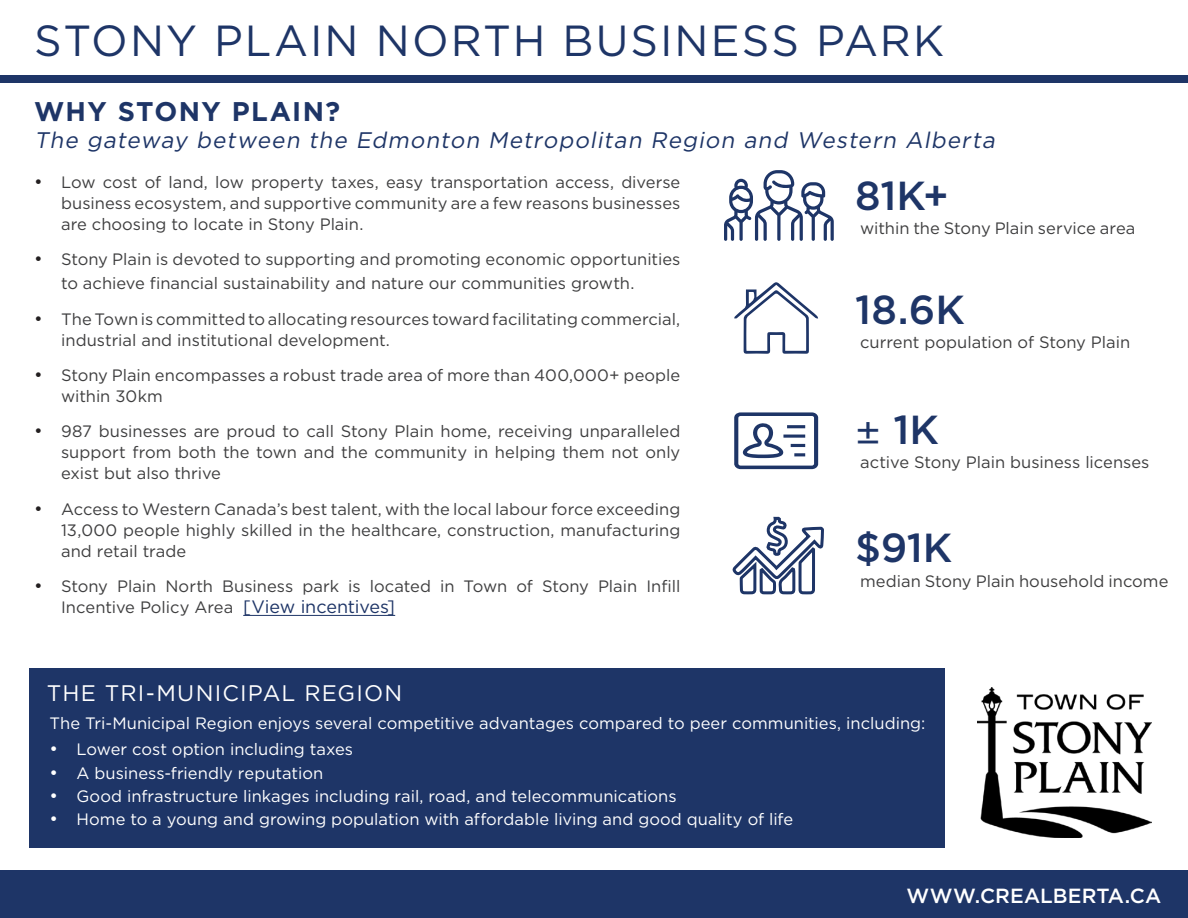
<style>
.page{position:relative;width:1188px;height:918px;background:#fff}
.page>*{position:absolute;margin:0;border:0;box-sizing:border-box;transform-origin:0 0}
.t1{font:43.5px "Gotham";letter-spacing:.045em;color:#1e3567}
.Bullets_Spaced_out{font:500 40.5px "Gotham";color:#1e3567}
.t2{font:700 27px "Gotham Pro";letter-spacing:.05em;color:#1e3567}
.t3{font:italic 22.5px "Gotham Pro";color:#1e3567}
.t4{font:22.5px "Gotham Pro";letter-spacing:.05em;color:#fff}
.t5{font:500 20.4px "Gotham";letter-spacing:.005em;color:#fff}
.Bullets_Spaced_out-2{font:16.5px/21px "Gotham";color:#3e3e3f}
.Bullets_Spaced_out-3{font:16.5px "Gotham";color:#fff}
.s1{font-size:18px;color:#231f20}
.s2{font-size:18px;color:#1e3567}
.s3{font-family:"Gotham Pro";font-weight:400}
.s4{font-size:18px}
</style>
<div class="page">
<div style="left:0;top:75px;width:1188px;height:7px;background:#1e3567"></div>
<div style="left:0;top:870px;width:1188px;height:48px;background:#1e3567"></div>
<svg style="left:724px;top:170px;width:110px;height:71px"></svg>
<hr style="left:243px;top:615px;width:152px;height:1px;background:#1e3567">
<div style="left:29px;top:669px;width:916px;height:179px;background:#1e3567"></div>
<img style="left:977px;top:688px;width:174px;height:150px">
<svg style="left:730px;top:282px;width:96px;height:387px"></svg>
<p class="t1" style="left:34px;top:16px;width:912px">STONY PLAIN NORTH BUSINESS PARK</p>
<p class="t2" style="left:34px;top:96px;width:308px">WHY STONY PLAIN?</p>
<p class="t3" style="left:34px;top:127px;width:967px">The gateway between the Edmonton Metropolitan Region and Western Alberta</p>
<p class="Bullets_Spaced_out" style="left:855px;top:169px;width:95px">81K+</p>
<p class="Bullets_Spaced_out-2" style="left:61px;top:172px;width:621px;text-align:justify;text-indent:-27px"><span class="s1">•</span> Low cost of land, low property taxes, easy transportation access, diverse business ecosystem, and supportive community are a few reasons businesses are choosing to locate in Stony Plain.</p>
<p class="Bullets_Spaced_out-2" style="left:61px;top:247px;width:621px;line-height:24px;text-indent:-27px"><span class="s1">•</span> Stony Plain is devoted to supporting and promoting economic opportunities to achieve financial sustainability and nature our communities growth.</p>
<p class="Bullets_Spaced_out-2" style="left:61px;top:308px;width:621px;text-indent:-27px"><span class="s1">•</span> The Town is committed to allocating resources toward facilitating commercial, industrial and institutional development.</p>
<p class="Bullets_Spaced_out-2" style="left:61px;top:364px;width:621px;text-indent:-27px"><span class="s1">•</span> Stony Plain encompasses a robust trade area of more than 400,000+ people within 30km</p>
<p class="Bullets_Spaced_out-2" style="left:61px;top:421px;width:621px;text-align:justify;text-indent:-27px"><span class="s1">•</span> 987 businesses are proud to call Stony Plain home, receiving unparalleled support from both the town and the community in helping them not only exist but also thrive</p>
<p class="Bullets_Spaced_out-2" style="left:61px;top:498px;width:621px;text-align:justify;text-indent:-27px"><span class="s1">•</span> Access to Western Canada’s best talent, with the local labour force exceeding 13,000 people highly skilled in the healthcare, construction, manufacturing and retail trade</p>
<p class="Bullets_Spaced_out-2" style="left:61px;top:575px;width:621px;text-indent:-27px"><span class="s1">•</span> Stony Plain North Business park is located in Town of Stony Plain Infill<br>Incentive Policy Area <span class="s2">[View incentives]</span></p>
<p class="Bullets_Spaced_out-2" style="left:860px;top:217px;width:277px">within the Stony Plain service area</p>
<p class="Bullets_Spaced_out" style="left:855px;top:283px;width:111px">18.6K</p>
<p class="Bullets_Spaced_out-2" style="left:860px;top:331px;width:272px">current population of Stony Plain</p>
<p class="Bullets_Spaced_out" style="left:855px;top:403px;width:85px"><span class="s3">±</span> 1K</p>
<p class="Bullets_Spaced_out-2" style="left:860px;top:451px;width:291px">active Stony Plain business licenses</p>
<p class="Bullets_Spaced_out" style="left:855px;top:522px;width:98px">$91K</p>
<p class="Bullets_Spaced_out-2" style="left:860px;top:570px;width:310px">median Stony Plain household income</p>
<p class="t4" style="left:47px;top:681px;width:357px">THE TRI-MUNICIPAL REGION</p>
<p class="Bullets_Spaced_out-3" style="left:50px;top:714px;width:877px">The Tri-Municipal Region enjoys several competitive advantages compared to peer communities, including:</p>
<p class="Bullets_Spaced_out-3" style="left:50px;top:740px;width:305px"><span class="s4">•</span> Lower cost option including taxes</p>
<p class="Bullets_Spaced_out-3" style="left:50px;top:764px;width:275px"><span class="s4">•</span> A business-friendly reputation</p>
<p class="Bullets_Spaced_out-3" style="left:50px;top:787px;width:629px"><span class="s4">•</span> Good infrastructure linkages including rail, road, and telecommunications</p>
<p class="Bullets_Spaced_out-3" style="left:50px;top:810px;width:745px"><span class="s4">•</span> Home to a young and growing population with affordable living and good quality of life</p>
<p class="t5" style="left:907px;top:882px;width:256px">WWW.CREALBERTA.CA</p>
</div>
